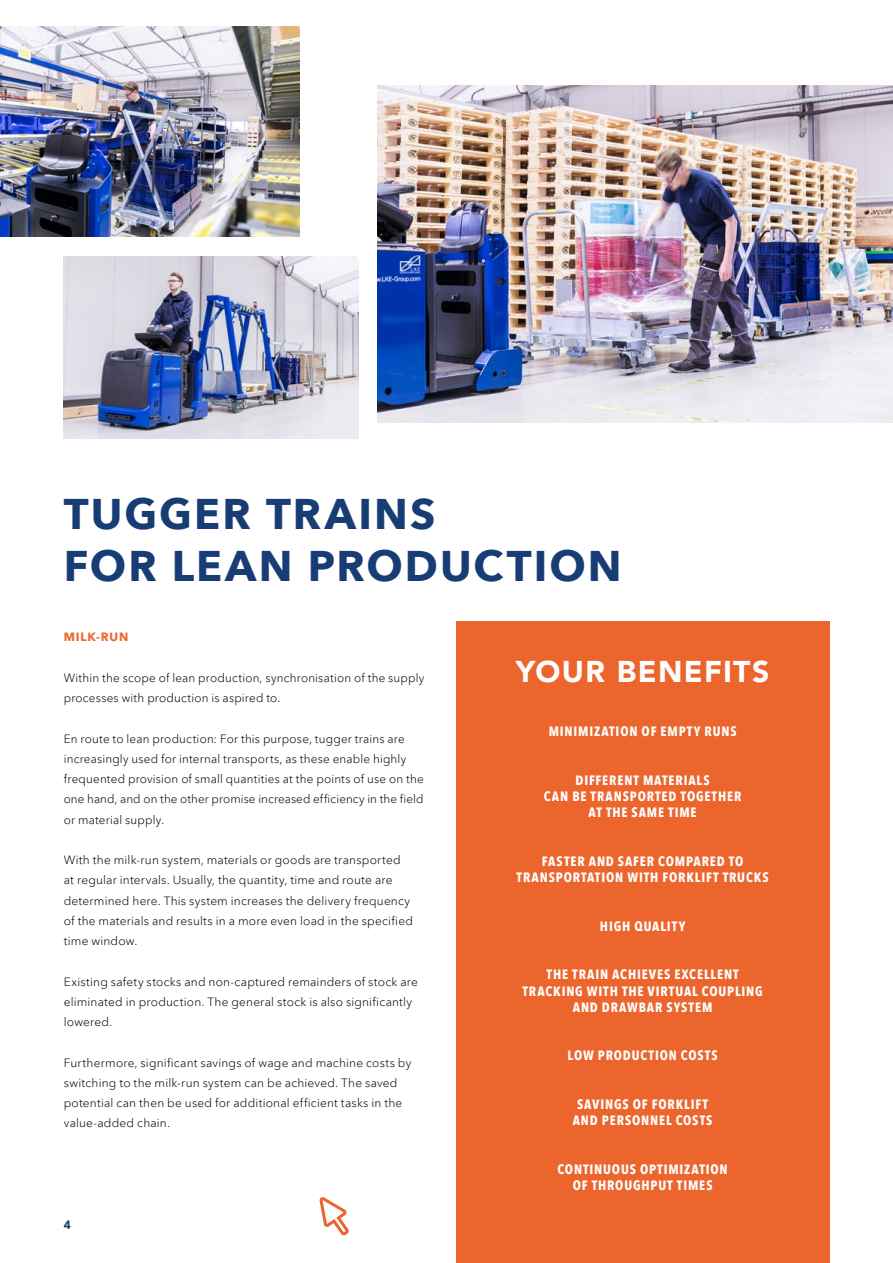
<style>
.page{position:relative;width:893px;height:1263px;background:#fff}
.page>*{position:absolute;margin:0;border:0;box-sizing:border-box;transform-origin:0 0}
.t1{font:700 42.75px/51.4px "Avenir Next LT Pro";letter-spacing:.045em;color:#183d74}
.t2{font:900 30px "Avenir LT Pro";letter-spacing:.045em;color:#fff}
.t3{font:700 condensed 13.5px/16.2px "Avenir Next LT Pro";letter-spacing:.06em;color:#fff;text-align:center}
.t4{font:300 12px/20.2px "Avenir Next LT Pro";letter-spacing:.015em;color:#000}
.t5{font:700 12px "Avenir Next LT Pro";letter-spacing:.07em;color:#ec652d}
.t6{font:900 12px "Avenir LT Pro";color:#183d74}
</style>
<div class="page">
<img style="left:64px;top:256px;width:294px;height:183px">
<img style="left:377px;top:85px;width:516px;height:337px">
<img style="left:0;top:26px;width:299px;height:210px">
<div style="left:456px;top:621px;width:373px;height:642px;background:#ec652d"></div>
<hr style="left:892px;top:621px;width:1px;height:446px;background:#ec652d">
<svg style="left:319px;top:1197px;width:30px;height:39px"></svg>
<h1 class="t1" style="left:64px;top:488px;width:559px">TUGGER TRAINS<br>FOR LEAN PRODUCTION</h1>
<p class="t5" style="left:64px;top:630px;width:66px">MILK-RUN</p>
<p class="t4" style="left:64px;top:667px;width:362px">Within the scope of lean production, synchronisation of the supply processes with production is aspired to.</p>
<p class="t4" style="left:64px;top:728px;width:361px">En route to lean production: For this purpose, tugger trains are increasingly used for internal transports, as these enable highly frequented provision of small quantities at the points of use on the one hand, and on the other promise increased efficiency in the field or material supply.</p>
<p class="t4" style="left:64px;top:850px;width:351px">With the milk-run system, materials or goods are transported at regular intervals. Usually, the quantity, time and route are determined here. This system increases the delivery frequency of the materials and results in a more even load in the specified time window.</p>
<p class="t4" style="left:64px;top:971px;width:356px">Existing safety stocks and non-captured remainders of stock are eliminated in production. The general stock is also significantly lowered.</p>
<p class="t4" style="left:64px;top:1052px;width:349px">Furthermore, significant savings of wage and machine costs by switching to the milk-run system can be achieved. The saved potential can then be used for additional efficient tasks in the value-added chain.</p>
<p class="t6" style="left:64px;top:1217px;width:9px">4</p>
<h2 class="t2" style="left:516px;top:653px;width:255px">YOUR BENEFITS</h2>
<p class="t3" style="left:549px;top:723px;width:189px">MINIMIZATION OF EMPTY RUNS</p>
<p class="t3" style="left:544px;top:772px;width:199px">DIFFERENT MATERIALS<br>CAN BE TRANSPORTED TOGETHER<br>AT THE SAME TIME</p>
<p class="t3" style="left:517px;top:853px;width:254px">FASTER AND SAFER COMPARED TO<br>TRANSPORTATION WITH FORKLIFT TRUCKS</p>
<p class="t3" style="left:600px;top:918px;width:87px">HIGH QUALITY</p>
<p class="t3" style="left:522px;top:966px;width:242px">THE TRAIN ACHIEVES EXCELLENT<br>TRACKING WITH THE VIRTUAL COUPLING<br>AND DRAWBAR SYSTEM</p>
<p class="t3" style="left:568px;top:1047px;width:152px">LOW PRODUCTION COSTS</p>
<p class="t3" style="left:573px;top:1096px;width:141px">SAVINGS OF FORKLIFT<br>AND PERSONNEL COSTS</p>
<p class="t3" style="left:557px;top:1161px;width:172px">CONTINUOUS OPTIMIZATION<br>OF THROUGHPUT TIMES</p>
</div>
